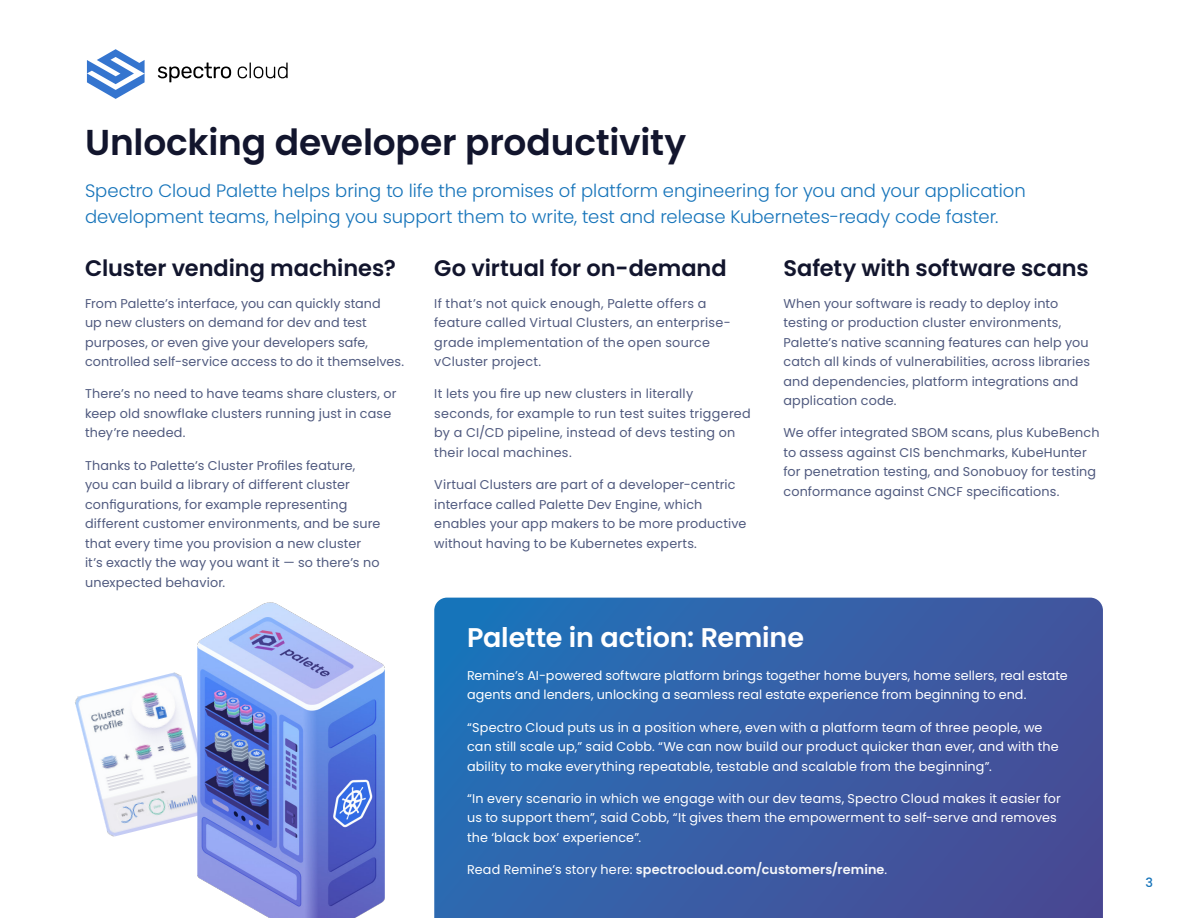
<style>
.page{position:relative;width:1188px;height:918px;background:#fff}
.page>*{position:absolute;margin:0;border:0;box-sizing:border-box;transform-origin:0 0}
.t1{font:600 36px "Poppins";letter-spacing:-.005em;color:#12152d}
.t2{font:600 27px "Poppins";letter-spacing:-.005em;color:#fff}
.t3{font:600 22.5px "Poppins";letter-spacing:-.005em;color:#12152d}
.t4{font:300 18px/25.5px "Poppins";color:#1674ba}
.t5{font:12.75px/19.5px "Poppins";letter-spacing:.01em;color:#505a7f}
.t6{font:12.75px/19.5px "Poppins";letter-spacing:.01em;color:#fff}
.t7{font:600 12.75px "Poppins";letter-spacing:.01em;color:#f6f7f9}
.t8{font:500 12.75px "Poppins";color:#1674ba}
.s1{font-weight:400;color:#fff}
</style>
<div class="page">
<svg style="left:87px;top:49px;width:58px;height:50px"></svg>
<svg style="left:158px;top:63px;width:73px;height:19px"></svg>
<svg style="left:238px;top:63px;width:50px;height:15px"></svg>
<svg style="left:434px;top:598px;width:669px;height:320px;background:#365ea6"></svg>
<img style="left:75px;top:671px;width:123px;height:167px">
<img style="left:198px;top:603px;width:186px;height:315px">
<h1 class="t1" style="left:85px;top:121px;width:603px">Unlocking developer productivity</h1>
<h3 class="t4" style="left:85px;top:178px;width:942px">Spectro Cloud Palette helps bring to life the promises of platform engineering for you and your application development teams, helping you support them to write, test and release Kubernetes-ready code faster.</h3>
<h3 class="t3" style="left:85px;top:255px;width:312px">Cluster vending machines?</h3>
<p class="t5" style="left:434px;top:294px;width:298px">If that’s not quick enough, Palette offers a feature called Virtual Clusters, an enterprise&shy;grade implementation of the open source vCluster project.</p>
<p class="t5" style="left:434px;top:384px;width:318px">It lets you fire up new clusters in literally seconds, for example to run test suites triggered by a CI/CD pipeline, instead of devs testing on their local machines.</p>
<p class="t5" style="left:434px;top:475px;width:314px">Virtual Clusters are part of a developer-centric interface called Palette Dev Engine, which enables your app makers to be more productive without having to be Kubernetes experts.</p>
<h3 class="t3" style="left:434px;top:255px;width:294px">Go virtual for on-demand</h3>
<h3 class="t3" style="left:783px;top:255px;width:307px">Safety with software scans</h3>
<p class="t5" style="left:783px;top:294px;width:308px">When your software is ready to deploy into testing or production cluster environments, Palette’s native scanning features can help you catch all kinds of vulnerabilities, across libraries and dependencies, platform integrations and application code.</p>
<p class="t5" style="left:783px;top:423px;width:318px">We offer integrated SBOM scans, plus KubeBench to assess against CIS benchmarks, KubeHunter for penetration testing, and Sonobuoy for testing conformance against CNCF specifications.</p>
<p class="t5" style="left:85px;top:294px;width:321px">From Palette’s interface, you can quickly stand<br>up new clusters on demand for dev and test purposes, or even give your developers safe, controlled self-service access to do it themselves.</p>
<p class="t5" style="left:85px;top:384px;width:313px">There’s no need to have teams share clusters, or keep old snowflake clusters running just in case they’re needed.</p>
<p class="t5" style="left:85px;top:455px;width:297px">Thanks to Palette’s Cluster Profiles feature, you can build a library of different cluster configurations, for example representing different customer environments, and be sure that every time you provision a new cluster it’s exactly the way you want it — so there’s no unexpected behavior.</p>
<h2 class="t2" style="left:467px;top:622px;width:339px">Palette in action: Remine</h2>
<p class="t6" style="left:467px;top:666px;width:602px">Remine’s AI-powered software platform brings together home buyers, home sellers, real estate agents and lenders, unlocking a seamless real estate experience from beginning to end.</p>
<p class="t6" style="left:467px;top:717px;width:593px">“Spectro Cloud puts us in a position where, even with a platform team of three people, we can still scale up,” said Cobb. “We can now build our product quicker than ever, and with the ability to make everything repeatable, testable and scalable from the beginning”.</p>
<p class="t6" style="left:467px;top:789px;width:595px">“In every scenario in which we engage with our dev teams, Spectro Cloud makes it easier for us to support them”, said Cobb, “It gives them the empowerment to self-serve and removes the ‘black box’ experience”.</p>
<p class="t7" style="left:467px;top:862px;width:422px"><span class="s1">Read Remine’s story here:</span> spectrocloud.com/customers/remine<span class="s1">.</span></p>
<p class="t8" style="left:1145px;top:875px;width:9px">3</p>
</div>
